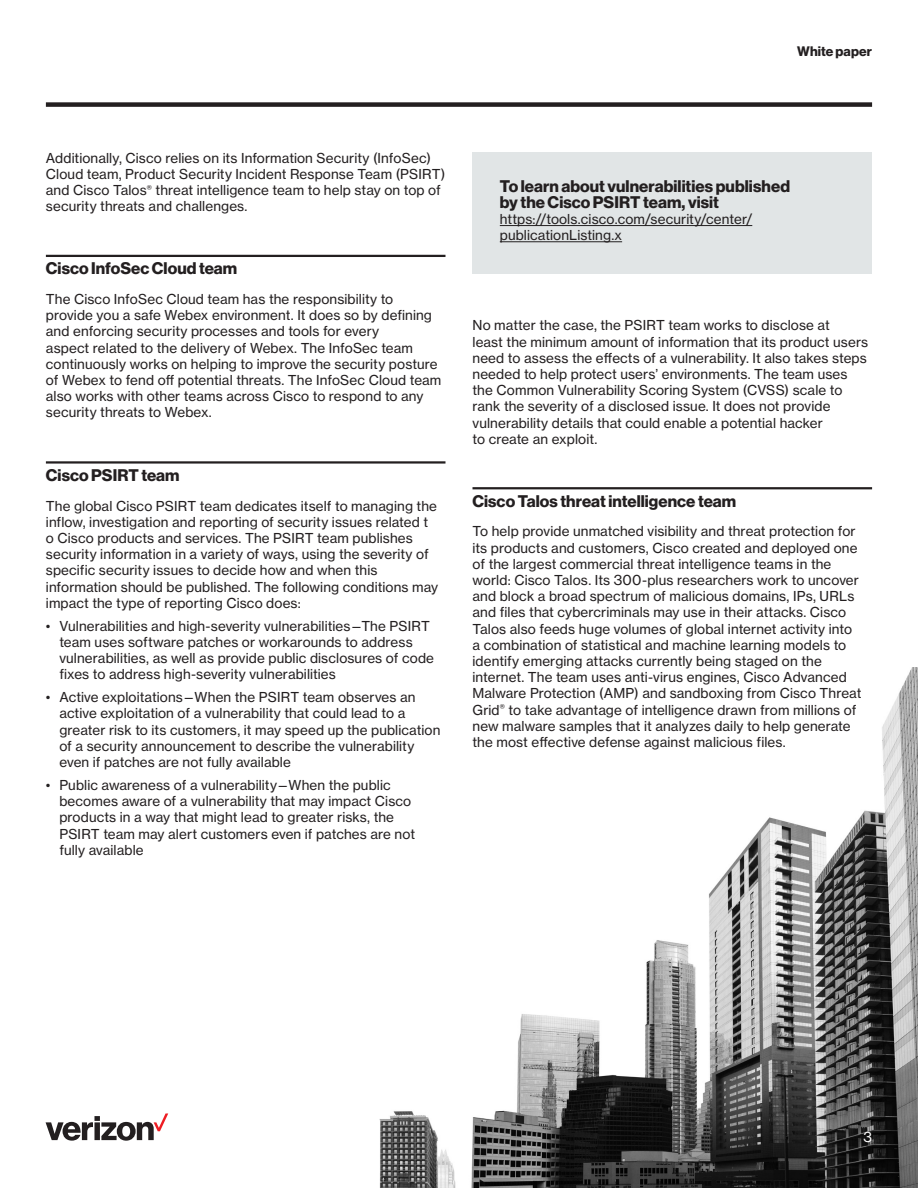
<style>
.page{position:relative;width:918px;height:1188px;background:#fff}
.page>*{position:absolute;margin:0;border:0;box-sizing:border-box;transform-origin:0 0}
.t1{font:700 16.5px/15.8px "Verizon NHGDS";letter-spacing:.005em;color:#231f20}
.t2{font:13.5px/16.2px "Verizon NHGTX";letter-spacing:.01em;color:#231f20}
.t3{font:700 13.5px "Verizon NHGDS";letter-spacing:.01em;color:#231f20}
.t4{font:13.5px "Verizon NHGTX";color:#fff}
</style>
<div class="page">
<svg style="left:46px;top:1113px;width:122px;height:28px"></svg>
<img style="left:379px;top:667px;width:539px;height:521px">
<hr style="left:46px;top:255px;width:399px;height:2px;background:#231f20">
<hr style="left:46px;top:461px;width:399px;height:3px;background:#231f20">
<div style="left:46px;top:102px;width:826px;height:5px;background:#231f20"></div>
<div style="left:473px;top:153px;width:399px;height:121px;background:#e1e5e6"></div>
<hr style="left:500px;top:225px;width:252px;height:1px;background:#231f20">
<hr style="left:500px;top:241px;width:122px;height:1px;background:#231f20">
<hr style="left:472px;top:487px;width:400px;height:2px;background:#231f20">
<p class="t3" style="left:797px;top:43px;width:76px">White paper</p>
<p class="t2" style="left:46px;top:149px;width:401px">Additionally, Cisco relies on its Information Security (InfoSec)<br>Cloud team, Product Security Incident Response Team (PSIRT) and Cisco Talos<sup>®</sup> threat intelligence team to help stay on top of security threats and challenges.</p>
<p class="t1" style="left:46px;top:260px;width:193px">Cisco InfoSec Cloud team</p>
<p class="t2" style="left:46px;top:291px;width:397px">The Cisco InfoSec Cloud team has the responsibility to provide you a safe Webex environment. It does so by defining and enforcing security processes and tools for every<br>aspect related to the delivery of Webex. The InfoSec team continuously works on helping to improve the security posture of Webex to fend off potential threats. The InfoSec Cloud team also works with other teams across Cisco to respond to any security threats to Webex.</p>
<p class="t1" style="left:46px;top:467px;width:135px">Cisco PSIRT team</p>
<p class="t2" style="left:46px;top:497px;width:394px">The global Cisco PSIRT team dedicates itself to managing the inflow, investigation and reporting of security issues related t o Cisco products and services. The PSIRT team publishes security information in a variety of ways, using the severity of specific security issues to decide how and when this information should be published. The following conditions may impact the type of reporting Cisco does:</p>
<p class="t2" style="left:59px;top:617px;width:376px;text-indent:-13px">• Vulnerabilities and high-severity vulnerabilities—The PSIRT team uses software patches or workarounds to address vulnerabilities, as well as provide public disclosures of code fixes to address high-severity vulnerabilities</p>
<p class="t2" style="left:59px;top:689px;width:382px;text-indent:-13px">• Active exploitations—When the PSIRT team observes an active exploitation of a vulnerability that could lead to a greater risk to its customers, it may speed up the publication of a security announcement to describe the vulnerability even if patches are not fully available</p>
<p class="t2" style="left:59px;top:777px;width:357px;text-indent:-13px">• Public awareness of a vulnerability—When the public becomes aware of a vulnerability that may impact Cisco products in a way that might lead to greater risks, the PSIRT team may alert customers even if patches are not fully available</p>
<p class="t1" style="left:500px;top:178px;width:292px">To learn about vulnerabilities published by the Cisco PSIRT team, visit</p>
<p class="t2" style="left:500px;top:211px;width:254px">https://tools.cisco.com/security/center/ publicationListing.x</p>
<p class="t2" style="left:472px;top:317px;width:397px">No matter the case, the PSIRT team works to disclose at<br>least the minimum amount of information that its product users need to assess the effects of a vulnerability. It also takes steps needed to help protect users’ environments. The team uses the Common Vulnerability Scoring System (CVSS) scale to rank the severity of a disclosed issue. It does not provide vulnerability details that could enable a potential hacker<br>to create an exploit.</p>
<p class="t1" style="left:472px;top:493px;width:265px">Cisco Talos threat intelligence team</p>
<p class="t2" style="left:472px;top:523px;width:390px">To help provide unmatched visibility and threat protection for its products and customers, Cisco created and deployed one of the largest commercial threat intelligence teams in the world: Cisco Talos. Its 300-plus researchers work to uncover and block a broad spectrum of malicious domains, IPs, URLs and files that cybercriminals may use in their attacks. Cisco Talos also feeds huge volumes of global internet activity into a combination of statistical and machine learning models to identify emerging attacks currently being staged on the internet. The team uses anti-virus engines, Cisco Advanced Malware Protection (AMP) and sandboxing from Cisco Threat Grid<sup>®</sup> to take advantage of intelligence drawn from millions of new malware samples that it analyzes daily to help generate the most effective defense against malicious files.</p>
<p class="t4" style="left:863px;top:1129px;width:10px">3</p>
</div>
